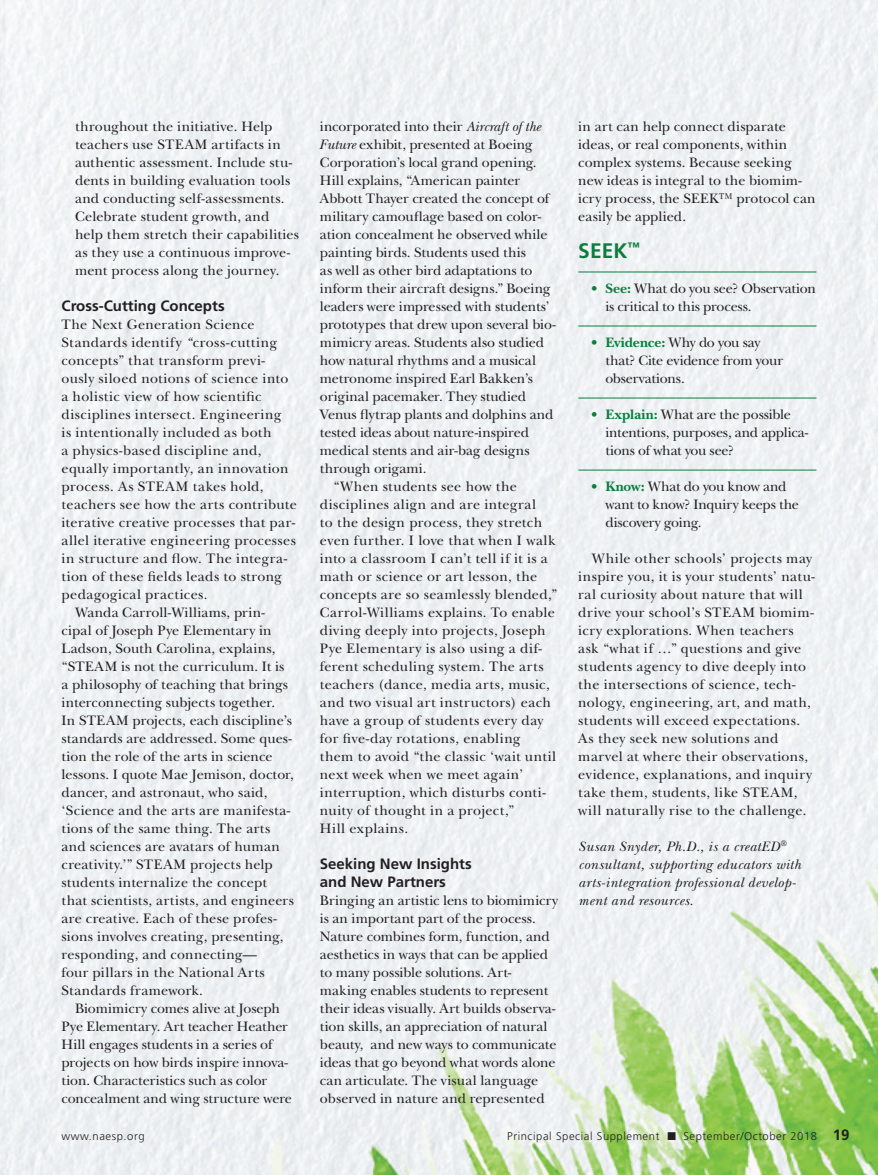
<style>
.page{position:relative;width:878px;height:1175px;background:#fff}
.page>*{position:absolute;margin:0;border:0;box-sizing:border-box;transform-origin:0 0}
.Subhead1{font:700 21px "Frutiger";color:#0c7d3e}
.Subhead1-2{font:700 15px/18px "Frutiger";color:#231f20}
.Body_Indent{font:14.25px/18px "New Baskerville";letter-spacing:.015em;color:#231f20}
.Body_NoIndent{font:14.25px/18px "New Baskerville";letter-spacing:.015em;color:#231f20}
.Body_Indent-2{font:14.25px/18px "New Baskerville";letter-spacing:-.005em;color:#231f20}
.Body_Indent-3{font:14.25px/18px "New Baskerville";letter-spacing:-.02em;color:#231f20}
.Body_Indent-4{font:italic 14.25px/18px "New Baskerville";letter-spacing:.025em;color:#231f20}
.Body_Indent-5{font:14.25px/18px "New Baskerville";letter-spacing:-.015em;color:#231f20}
.Body_Indent-6{font:14.25px/18px "New Baskerville";letter-spacing:-.01em;color:#231f20}
.t1{font:300 11.25px "Frutiger";letter-spacing:.05em;color:#231f20}
.s1{font-style:italic}
.s2{font-weight:700;color:#0c7d3e}
</style>
<div class="page">
<img style="left:0;top:0;width:878px;height:1174px">
<hr style="left:578px;top:272px;width:238px;height:1px;background:#0c7d3e">
<hr style="left:578px;top:326px;width:238px;height:1px;background:#0c7d3e">
<hr style="left:578px;top:398px;width:238px;height:1px;background:#0c7d3e">
<hr style="left:578px;top:470px;width:238px;height:1px;background:#0c7d3e">
<p class="Body_Indent" style="left:75px;top:117px;width:225px">throughout the initiative. Help teachers use STEAM artifacts in authentic assessment. Include stu&shy;dents in building evaluation tools and conducting self-assessments.<br>Celebrate student growth, and help them stretch their capabilities as they use a continuous improve&shy;ment process along the journey.</p>
<p class="Subhead1-2" style="left:62px;top:296px;width:165px">Cross-Cutting Concepts</p>
<p class="Body_NoIndent" style="left:62px;top:315px;width:237px">The Next Generation Science Standards identify <span class="s1">“</span>cross-cutting concepts” that transform previ&shy;ously siloed notions of science into a holistic view of how scientific disciplines intersect. Engineering<br>is intentionally included as both<br>a physics-based discipline and, equally importantly, an innovation process. As STEAM takes hold, teachers see how the arts contribute iterative creative processes that par&shy;allel iterative engineering processes in structure and flow. The integra&shy;tion of these fields leads to strong pedagogical practices.</p>
<p class="Body_Indent" style="left:62px;top:603px;width:234px;text-indent:14px">Wanda Carroll-Williams, prin&shy;cipal of Joseph Pye Elementary in Ladson, South Carolina, explains, “STEAM is not the curriculum. It is a philosophy of teaching that brings interconnecting subjects together.<br>In STEAM projects, each discipline’s standards are addressed. Some ques&shy;tion the role of the arts in science lessons. I quote Mae Jemison, doctor, dancer, and astronaut, who said, ‘Science and the arts are manifesta&shy;tions of the same thing. The arts and sciences are avatars of human creativity.’” STEAM projects help students internalize the concept that scientists, artists, and engineers are creative. Each of these profes&shy;sions involves creating, presenting, responding, and connecting—<br>four pillars in the National Arts Standards framework.</p>
<p class="Body_Indent-2" style="left:62px;top:999px;width:232px;text-indent:14px">Biomimicry comes alive at Joseph Pye Elementary. Art teacher Heather Hill engages students in a series of projects on how birds inspire innova&shy;tion. Characteristics such as color concealment and wing structure were</p>
<p class="Body_Indent-2" style="left:320px;top:117px;width:237px">incorporated into their <span class="s1">Aircraft of the Future</span> exhibit, presented at Boeing Corporation’s local grand opening.<br>Hill explains, “American painter Abbott Thayer created the concept of military camouflage based on color&shy;ation concealment he observed while painting birds. Students used this<br>as well as other bird adaptations to inform their aircraft designs.” Boeing leaders were impressed with students’ prototypes that drew upon several bio&shy;mimicry areas. Students also studied how natural rhythms and a musical metronome inspired Earl Bakken’s original pacemaker. They studied Venus flytrap plants and dolphins and tested ideas about nature-inspired medical stents and air-bag designs through origami.</p>
<p class="Body_Indent" style="left:320px;top:477px;width:238px;text-indent:14px">“When students see how the disciplines align and are integral<br>to the design process, they stretch even further. I love that when I walk into a classroom I can’t tell if it is a math or science or art lesson, the concepts are so seamlessly blended,” Carrol-Williams explains. To enable diving deeply into projects, Joseph Pye Elementary is also using a dif&shy;ferent scheduling system. The arts teachers (dance, media arts, music, and two visual art instructors) each have a group of students every day for five-day rotations, enabling them to avoid “the classic ‘wait until next week when we meet again’ interruption, which disturbs conti&shy;nuity of thought in a project,”<br>Hill explains.</p>
<p class="Subhead1-2" style="left:320px;top:854px;width:153px">Seeking New Insights and New Partners</p>
<p class="Body_NoIndent" style="left:320px;top:891px;width:239px">Bringing an artistic lens to biomimicry is an important part of the process.<br>Nature combines form, function, and aesthetics in ways that can be applied to many possible solutions. Art&shy;making enables students to represent their ideas visually. Art builds observa&shy;tion skills, an appreciation of natural beauty, and new ways to communicate ideas that go beyond what words alone can articulate. The visual language observed in nature and represented</p>
<p class="Body_NoIndent" style="left:578px;top:117px;width:239px">in art can help connect disparate ideas, or real components, within complex systems. Because seeking new ideas is integral to the biomim&shy;icry process, the SEEK™ protocol can easily be applied.</p>
<p class="Subhead1" style="left:578px;top:238px;width:63px">SEEK<sup>™</sup></p>
<p class="Body_Indent-6" style="left:605px;top:279px;width:212px;text-indent:-14px"><span class="s2">• See:</span> What do you see? Observation is critical to this process.</p>
<p class="Body_Indent-3" style="left:605px;top:333px;width:179px;text-indent:-14px"><span class="s2">• Evidence:</span> Why do you say that? Cite evidence from your observations.</p>
<p class="Body_Indent-5" style="left:605px;top:405px;width:204px;text-indent:-14px"><span class="s2">• Explain:</span> What are the possible intentions, purposes, and applica&shy;tions of what you see?</p>
<p class="Body_Indent-3" style="left:605px;top:477px;width:195px;text-indent:-14px"><span class="s2">• Know:</span> What do you know and want to know? Inquiry keeps the discovery going.</p>
<p class="Body_Indent" style="left:578px;top:549px;width:238px;text-indent:14px">While other schools’ projects may inspire you, it is your students’ natu&shy;ral curiosity about nature that will drive your school’s STEAM biomim&shy;icry explorations. When teachers ask “what if …” questions and give students agency to dive deeply into the intersections of science, tech&shy;nology, engineering, art, and math, students will exceed expectations.<br>As they seek new solutions and marvel at where their observations, evidence, explanations, and inquiry take them, students, like STEAM, will naturally rise to the challenge.</p>
<p class="Body_Indent-4" style="left:578px;top:837px;width:224px">Susan Snyder, Ph.D., is a creatED<sup>® </sup>consultant, supporting educators with arts-integration professional develop&shy;ment and resources.</p>
<p class="t1" style="left:62px;top:1129px;width:85px">www.naesp.org</p>
<p class="t1" style="left:507px;top:1129px;width:311px">Principal Special Supplement ■ September/October 2018</p>
<p class="Subhead1-2" style="left:833px;top:1125px;width:18px">19</p>
</div>
